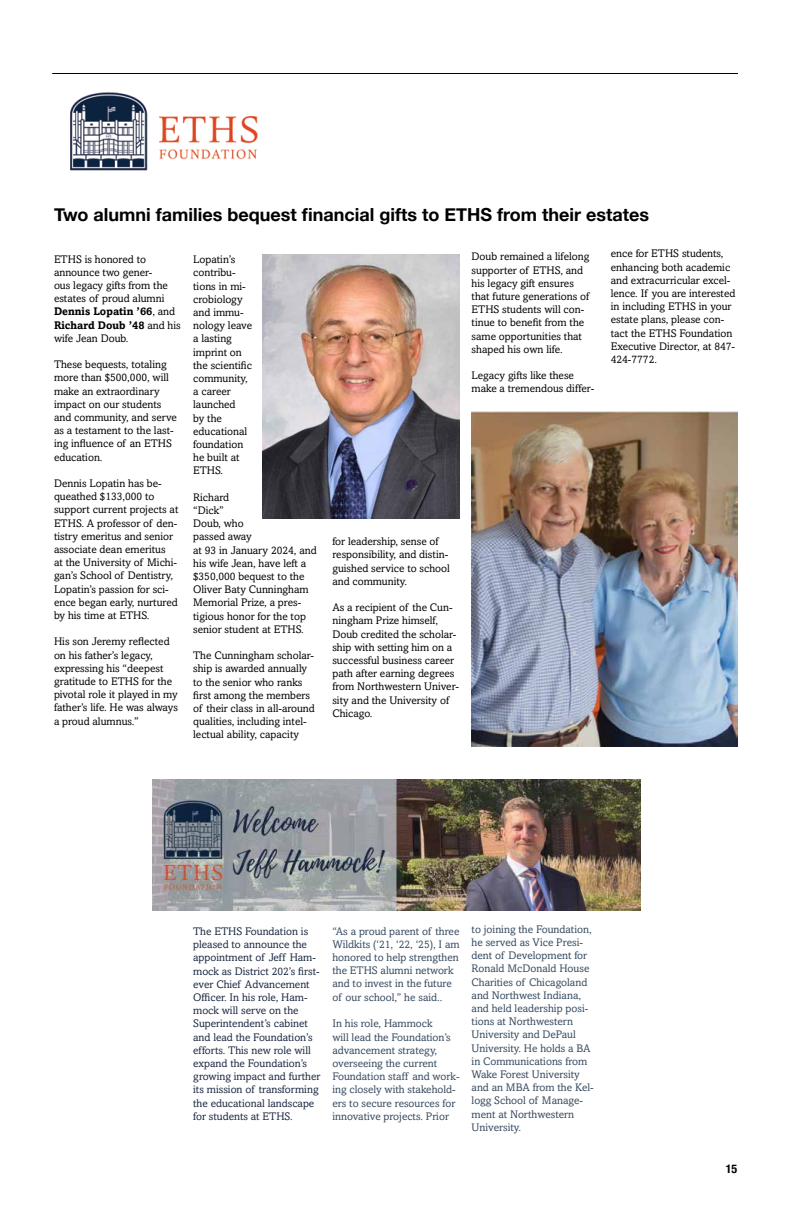
<style>
.page{position:relative;width:792px;height:1224px;background:#fff}
.page>*{position:absolute;margin:0;border:0;box-sizing:border-box;transform-origin:0 0}
.t1{font:700 18px "Helvetica Neue";color:#000}
.t2{font:700 condensed 12px "Helvetica Neue";color:#000}
.t3{font:11px/13.2px "Amasis";color:#000}
.t4{font:11px/13.2px "Amasis";color:#34495e}
.t5{font:11px/13.2px "Amasis";color:#1a2741}
.s1{font-weight:700}
</style>
<div class="page">
<hr style="left:52px;top:73px;width:686px;height:1px;background:#000">
<img style="left:153px;top:779px;width:487px;height:131px">
<img style="left:70px;top:92px;width:188px;height:79px">
<img style="left:472px;top:412px;width:266px;height:334px">
<img style="left:262px;top:255px;width:198px;height:264px">
<h1 class="t1" style="left:54px;top:203px;width:597px">Two alumni families bequest financial gifts to ETHS from their estates</h1>
<p class="t3" style="left:193px;top:253px;width:61px">Lopatin’s contribu&shy;tions in mi&shy;crobiology and immu&shy;nology leave a lasting imprint on the scientific community, a career launched<br>by the educational foundation he built at<br>ETHS.</p>
<p class="t3" style="left:193px;top:490px;width:125px">Richard<br>“Dick”<br>Doub, who<br>passed away<br>at 93 in January 2024, and his wife Jean, have left a $350,000 bequest to the<br>Oliver Baty Cunningham<br>Memorial Prize, a pres&shy;tigious honor for the top senior student at ETHS.</p>
<p class="t3" style="left:193px;top:649px;width:123px">The Cunningham scholar&shy;ship is awarded annually to the senior who ranks first among the members of their class in all-around qualities, including intel&shy;lectual ability, capacity</p>
<p class="t3" style="left:611px;top:247px;width:126px">ence for ETHS students, enhancing both academic and extracurricular excel&shy;lence. If you are interested in including ETHS in your estate plans, please con&shy;tact the ETHS Foundation<br>Executive Director, at 847-<br>424-7772.</p>
<p class="t3" style="left:472px;top:250px;width:119px">Doub remained a lifelong supporter of ETHS, and his legacy gift ensures that future generations of<br>ETHS students will con&shy;tinue to benefit from the same opportunities that shaped his own life.</p>
<p class="t3" style="left:472px;top:369px;width:124px">Legacy gifts like these make a tremendous differ-</p>
<p class="t3" style="left:54px;top:252px;width:128px">ETHS is honored to announce two gener-<br>ous legacy gifts from the estates of proud alumni<br><span class="s1">Dennis Lopatin ’66</span>, and<br><span class="s1">Richard Doub ’48</span> and his wife Jean Doub.</p>
<p class="t3" style="left:54px;top:358px;width:125px">These bequests, totaling more than $500,000, will make an extraordinary impact on our students and community, and serve as a testament to the last&shy;ing influence of an ETHS education.</p>
<p class="t3" style="left:54px;top:477px;width:126px">Dennis Lopatin has be&shy;queathed $133,000 to support current projects at<br>ETHS. A professor of den&shy;tistry emeritus and senior associate dean emeritus<br>at the University of Michi&shy;gan’s School of Dentistry,<br>Lopatin’s passion for sci&shy;ence began early, nurtured by his time at ETHS.</p>
<p class="t3" style="left:54px;top:635px;width:125px">His son Jeremy reflected on his father’s legacy, expressing his “deepest gratitude to ETHS for the pivotal role it played in my father’s life. He was always a proud alumnus.”</p>
<p class="t3" style="left:332px;top:535px;width:119px">for leadership, sense of responsibility, and distin&shy;guished service to school and community.</p>
<p class="t3" style="left:332px;top:601px;width:128px">As a recipient of the Cun&shy;ningham Prize himself,<br>Doub credited the scholar&shy;ship with setting him on a successful business career path after earning degrees from Northwestern Univer&shy;sity and the University of<br>Chicago.</p>
<p class="t5" style="left:193px;top:925px;width:129px">The ETHS Foundation is pleased to announce the appointment of Jeff Ham&shy;mock as District 202’s first&shy;ever Chief Advancement<br>Officer. In his role, Ham&shy;mock will serve on the<br>Superintendent’s cabinet and lead the Foundation’s efforts. This new role will expand the Foundation’s growing impact and further its mission of transforming the educational landscape for students at ETHS.</p>
<p class="t4" style="left:332px;top:924px;width:129px">“As a proud parent of three<br>Wildkits (‘21, ‘22, ‘25), I am honored to help strengthen the ETHS alumni network and to invest in the future of our school,” he said..</p>
<p class="t4" style="left:332px;top:1017px;width:129px">In his role, Hammock<br>will lead the Foundation’s advancement strategy, overseeing the current<br>Foundation staff and work&shy;ing closely with stakehold&shy;ers to secure resources for innovative projects. Prior</p>
<p class="t4" style="left:472px;top:922px;width:124px">to joining the Foundation, he served as Vice Presi&shy;dent of Development for<br>Ronald McDonald House<br>Charities of Chicagoland and Northwest Indiana, and held leadership posi&shy;tions at Northwestern<br>University and DePaul<br>University. He holds a BA in Communications from<br>Wake Forest University and an MBA from the Kel&shy;logg School of Manage&shy;ment at Northwestern<br>University.</p>
<p class="t2" style="left:726px;top:1161px;width:13px">15</p>
</div>
